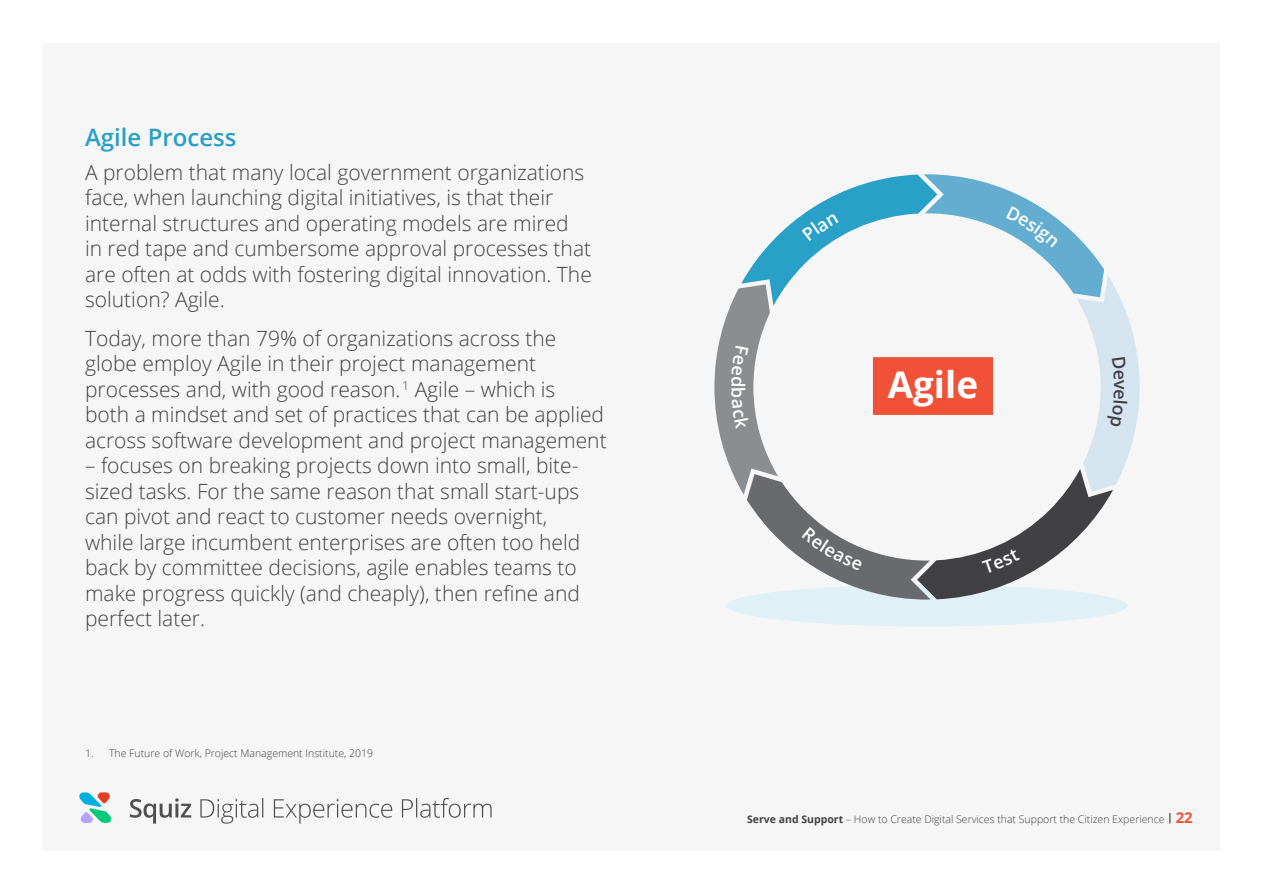
<style>
.page{position:relative;width:1263px;height:893px;background:#fff}
.page>*{position:absolute;margin:0;border:0;box-sizing:border-box;transform-origin:0 0}
.t1{font:700 36.75px "Open Sans";color:#fff}
.t2{font:600 24px "Open Sans";color:#299fc7}
.t3{font:300 21px/25.5px "Open Sans";color:#414042}
.t4{font:300 10.5px "Open Sans";color:#414042}
.s1{font-weight:700}
.s2{font-weight:700;font-size:15px;color:#f05137}
</style>
<div class="page">
<div style="left:43px;top:43px;width:1177px;height:807px;background:#f6f6f6"></div>
<svg style="left:79px;top:792px;width:32px;height:31px"></svg>
<svg style="left:130px;top:798px;width:362px;height:26px"></svg>
<div style="left:726px;top:585px;width:401px;height:41px;background:#dff1f7;border-radius:50%"></div>
<svg style="left:714px;top:174px;width:426px;height:426px"></svg>
<p class="t2" style="left:85px;top:121px;width:153px">Agile Process</p>
<p class="t3" style="left:85px;top:159px;width:508px">A problem that many local government organizations face, when launching digital initiatives, is that their internal structures and operating models are mired<br>in red tape and cumbersome approval processes that are often at odds with fostering digital innovation. The solution? Agile.</p>
<p class="t3" style="left:85px;top:325px;width:523px">Today, more than 79% of organizations across the globe employ Agile in their project management processes and, with good reason. <sup>1</sup> Agile – which is<br>both a mindset and set of practices that can be applied across software development and project management</p>
<p class="t3" style="left:85px;top:452px;width:497px">– focuses on breaking projects down into small, bite&shy;sized tasks. For the same reason that small start-ups can pivot and react to customer needs overnight, while large incumbent enterprises are often too held back by committee decisions, agile enables teams to make progress quickly (and cheaply), then refine and perfect later.</p>
<p class="t4" style="left:85px;top:746px;width:290px">1. The Future of Work, Project Management Institute, 2019</p>
<h1 class="t1" style="left:888px;top:359px;width:92px">Agile</h1>
<p class="t4" style="left:747px;top:812px;width:447px"><span class="s1">Serve and Support</span> – How to Create Digital Services that Support the Citizen Experience <span class="s1">|</span> <span class="s2">22</span></p>
</div>
